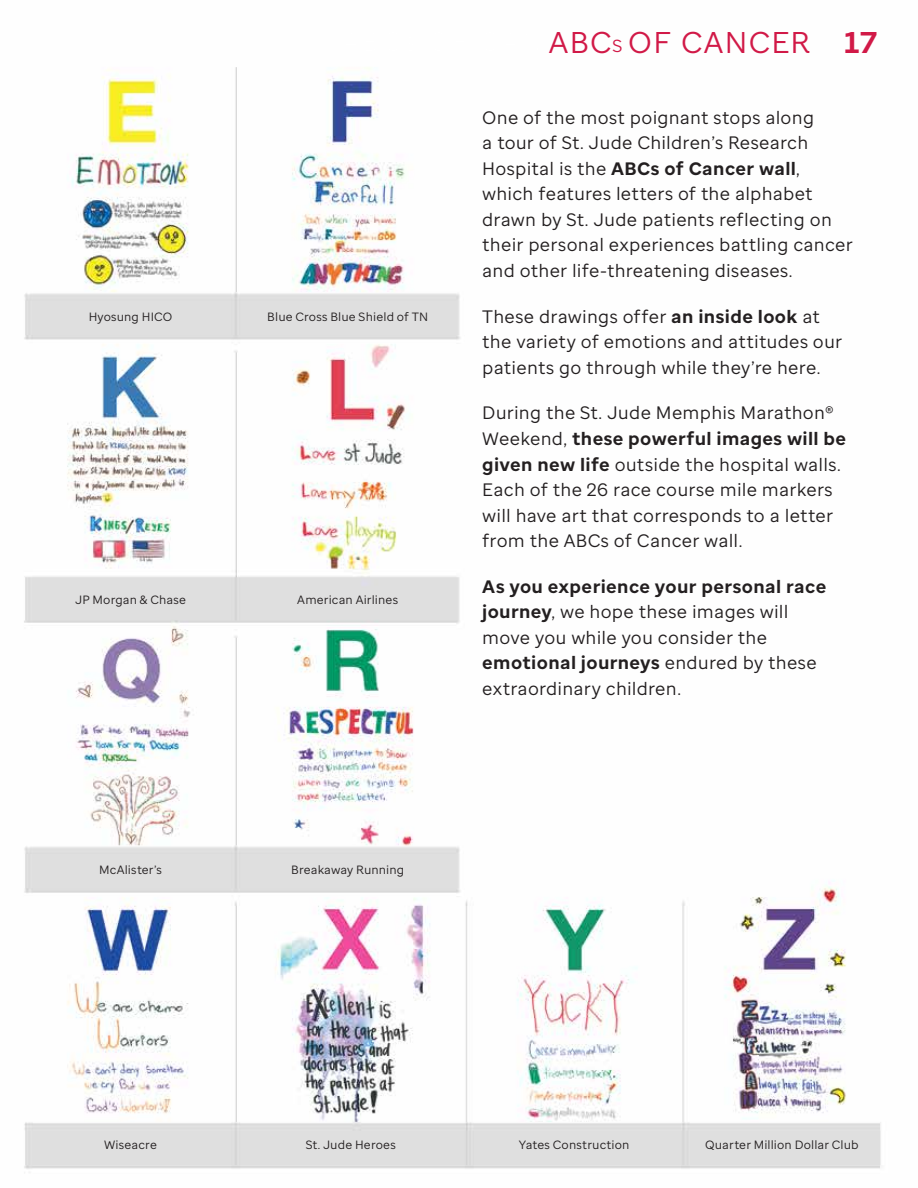
<style>
.page{position:relative;width:918px;height:1188px;background:#fff}
.page>*{position:absolute;margin:0;border:0;box-sizing:border-box;transform-origin:0 0}
.t1{font:30px "St Jude Sans";letter-spacing:.045em;color:#d11947}
.t2{font:18px/25.5px "St Jude Sans";letter-spacing:.01em;color:#231f20}
.t3{font:12px "St Jude Sans";letter-spacing:.01em;color:#231f20}
.s1{font-size:17.55px}
.s2{font-weight:700}
</style>
<div class="page">
<img style="left:24px;top:67px;width:857px;height:1102px">
<p class="t1" style="left:549px;top:23px;width:330px">ABC<span class="s1">S</span> OF CANCER <span class="s2">17</span></p>
<p class="t3" style="left:89px;top:309px;width:85px">Hyosung HICO</p>
<p class="t3" style="left:75px;top:592px;width:112px">JP Morgan &amp; Chase</p>
<p class="t3" style="left:267px;top:309px;width:162px">Blue Cross Blue Shield of TN</p>
<p class="t3" style="left:297px;top:592px;width:102px">American Airlines</p>
<p class="t2" style="left:482px;top:105px;width:372px">One of the most poignant stops along<br>a tour of St. Jude Children’s Research Hospital is the <span class="s2">ABCs of Cancer wall</span>, which features letters of the alphabet drawn by St. Jude patients reflecting on their personal experiences battling cancer and other life-threatening diseases.</p>
<p class="t2" style="left:482px;top:303px;width:361px">These drawings offer <span class="s2">an inside look</span> at the variety of emotions and attitudes our patients go through while they’re here.</p>
<p class="t2" style="left:482px;top:400px;width:365px">During the St. Jude Memphis Marathon® Weekend, <span class="s2">these powerful images will be given new life</span> outside the hospital walls.<br>Each of the 26 race course mile markers will have art that corresponds to a letter from the ABCs of Cancer wall.</p>
<p class="t2" style="left:482px;top:573px;width:346px"><span class="s2">As you experience your personal race journey</span>, we hope these images will move you while you consider the <span class="s2">emotional journeys</span> endured by these extraordinary children.</p>
<p class="t3" style="left:99px;top:862px;width:64px">McAlister’s</p>
<p class="t3" style="left:291px;top:862px;width:115px">Breakaway Running</p>
<p class="t3" style="left:104px;top:1137px;width:54px">Wiseacre</p>
<p class="t3" style="left:306px;top:1137px;width:92px">St. Jude Heroes</p>
<p class="t3" style="left:519px;top:1137px;width:112px">Yates Construction</p>
<p class="t3" style="left:705px;top:1137px;width:155px">Quarter Million Dollar Club</p>
</div>
